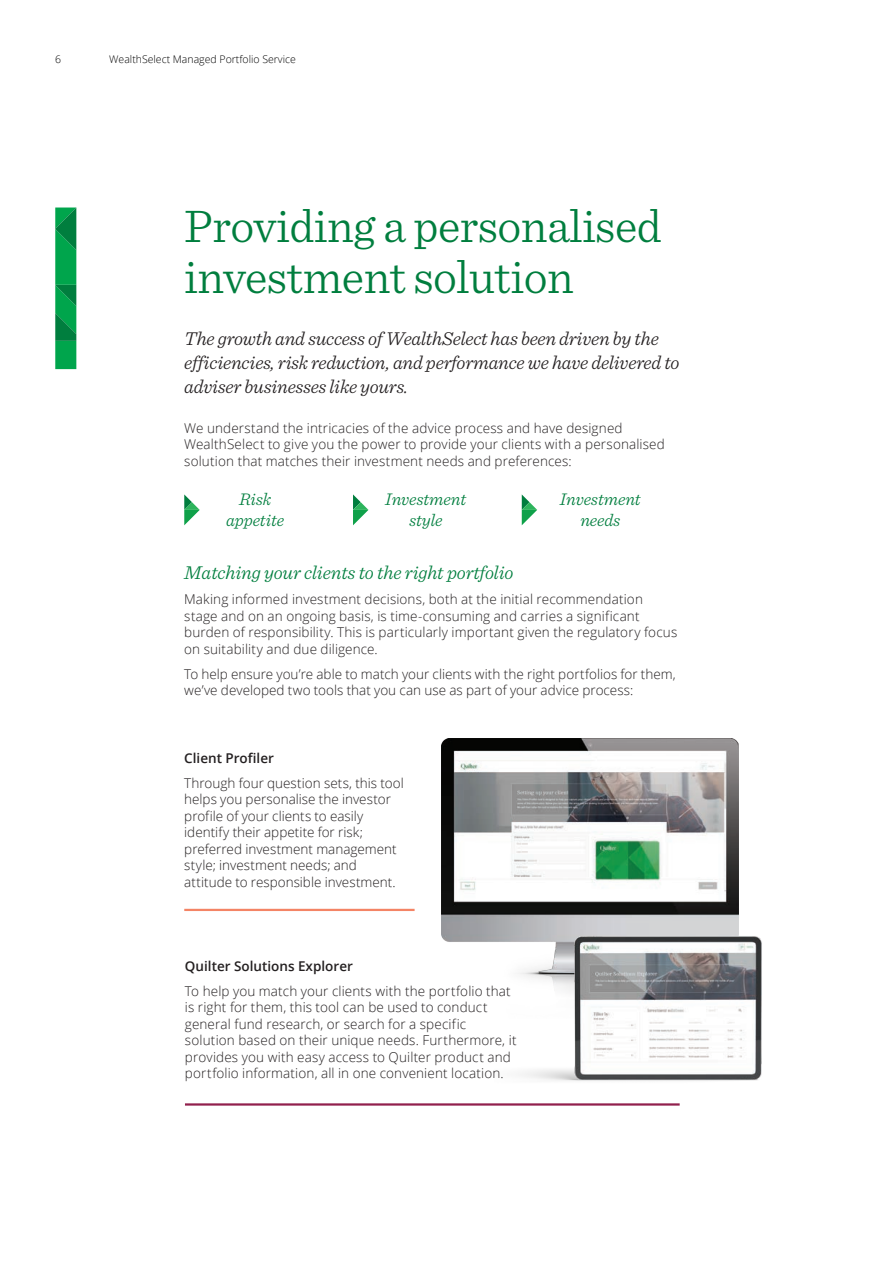
<style>
.page{position:relative;width:893px;height:1263px;background:#fff}
.page>*{position:absolute;margin:0;border:0;box-sizing:border-box;transform-origin:0 0}
.t1{font:300 48px/51px "Sentinel";letter-spacing:-.01em;color:#007e3e}
.t2{font:italic 300 19.5px/24.3px "Sentinel";letter-spacing:-.01em;color:#231f20}
.t3{font:italic 300 19.5px "Sentinel";letter-spacing:-.005em;color:#007e3e}
.t4{font:italic 300 17.7px/20.4px "Sentinel";letter-spacing:-.005em;color:#007e3e;text-align:center}
.t5{font:300 13.5px/16.5px "Open Sans";letter-spacing:.01em;color:#231f20}
.t6{font:600 13.5px "Open Sans";color:#231f20}
.t7{font:300 10.5px "Open Sans";color:#000}
</style>
<div class="page">
<svg style="left:55px;top:207px;width:21px;height:162px;background:#059b4b"></svg>
<hr style="left:184px;top:909px;width:231px;height:2px;background:#f48465">
<img style="left:441px;top:739px;width:297px;height:203px">
<img style="left:465px;top:892px;width:297px;height:214px">
<hr style="left:185px;top:1103px;width:495px;height:2px;background:#91204d">
<svg style="left:184px;top:494px;width:16px;height:31px"></svg>
<svg style="left:353px;top:494px;width:15px;height:31px"></svg>
<svg style="left:522px;top:494px;width:15px;height:31px"></svg>
<p class="t7" style="left:55px;top:52px;width:7px">6</p>
<p class="t7" style="left:109px;top:52px;width:188px">WealthSelect Managed Portfolio Service</p>
<h1 class="t1" style="left:184px;top:197px;width:479px">Providing a personalised investment solution</h1>
<h2 class="t2" style="left:184px;top:325px;width:497px">The growth and success of WealthSelect has been driven by the efficiencies, risk reduction, and performance we have delivered to adviser businesses like yours.</h2>
<p class="t5" style="left:184px;top:419px;width:482px">We understand the intricacies of the advice process and have designed<br>WealthSelect to give you the power to provide your clients with a personalised solution that matches their investment needs and preferences:</p>
<h3 class="t4" style="left:226px;top:488px;width:60px">Risk appetite</h3>
<h3 class="t4" style="left:385px;top:488px;width:83px">Investment style</h3>
<h3 class="t4" style="left:560px;top:488px;width:83px">Investment needs</h3>
<h2 class="t3" style="left:184px;top:558px;width:331px">Matching your clients to the right portfolio</h2>
<p class="t5" style="left:184px;top:591px;width:495px">Making informed investment decisions, both at the initial recommendation stage and on an ongoing basis, is time-consuming and carries a significant burden of responsibility. This is particularly important given the regulatory focus on suitability and due diligence.</p>
<p class="t5" style="left:184px;top:665px;width:493px">To help ensure you’re able to match your clients with the right portfolios for them, we’ve developed two tools that you can use as part of your advice process:</p>
<p class="t6" style="left:184px;top:749px;width:91px">Client Profiler</p>
<p class="t5" style="left:184px;top:774px;width:221px">Through four question sets, this tool helps you personalise the investor profile of your clients to easily identify their appetite for risk; preferred investment management style; investment needs; and attitude to responsible investment.</p>
<p class="t6" style="left:185px;top:956px;width:169px">Quilter Solutions Explorer</p>
<p class="t5" style="left:185px;top:982px;width:333px">To help you match your clients with the portfolio that is right for them, this tool can be used to conduct general fund research, or search for a specific solution based on their unique needs. Furthermore, it provides you with easy access to Quilter product and portfolio information, all in one convenient location.</p>
</div>
